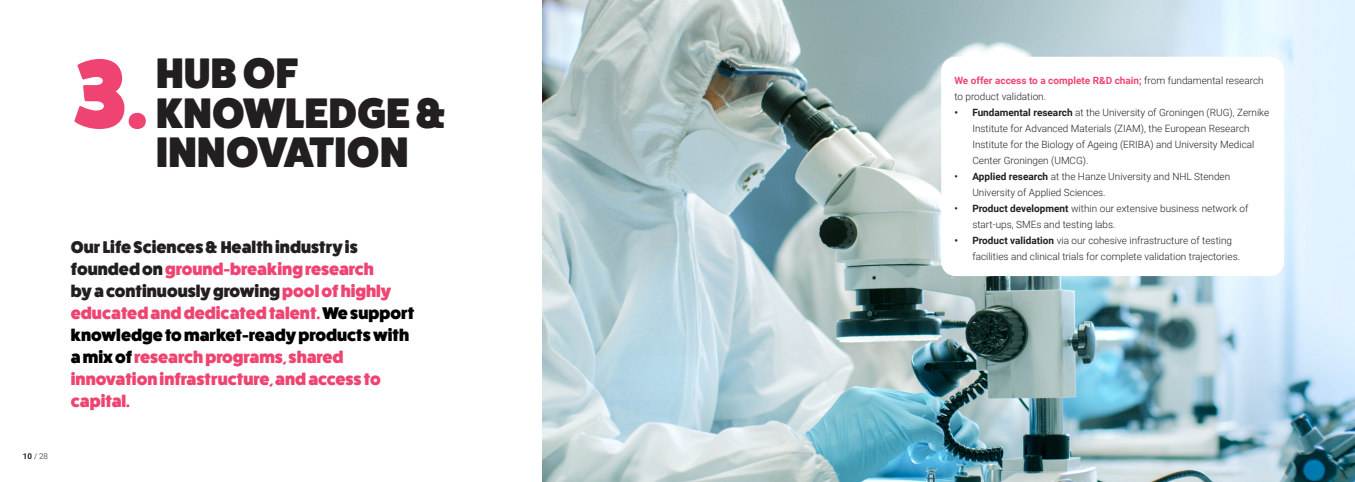
<style>
.page{position:relative;width:1355px;height:482px;background:#fff}
.page>*{position:absolute;margin:0;border:0;box-sizing:border-box;transform-origin:0 0}
.t1{font:800 97.5px "Fat Frank";color:#ef4471}
.t2{font:800 42.9px/39.8px "Fat Frank";letter-spacing:.01em;color:#231f20}
.t3{font:800 17px/22px "Fat Frank";color:#ef4471}
.t4{font:800 17px/22px "Fat Frank";color:#231f20}
.t5{font:300 10px/16px "Roboto";color:#231f20}
.t6{font:300 8px "Roboto";color:#231f20}
.s1{font-weight:700}
.s2{color:#ef4471}
.s3{color:#231f20}
.s4{color:#000}
.s5{font-weight:700;color:#ef4471}
.s6{font-weight:500}
</style>
<div class="page">
<img style="left:542px;top:0;width:813px;height:482px">
<div style="left:941px;top:57px;width:343px;height:219px;background:#fff;border-radius:14px"></div>
<p class="t1" style="left:71px;top:39px;width:79px">3.</p>
<p class="t2" style="left:156px;top:53px;width:294px">HUB OF<br>KNOWLEDGE &amp;<br>INNOVATION</p>
<p class="t6" style="left:23px;top:451px;width:27px"><span class="s1">10</span> / 28</p>
<p class="t4" style="left:71px;top:237px;width:305px">Our Life Sciences &amp; Health industry is founded on <span class="s2">ground-breaking research</span></p>
<p class="t3" style="left:71px;top:281px;width:345px"><span class="s3">by a continuously growing</span> pool of highly educated and dedicated talent. <span class="s4">We support knowledge to market-ready products with a mix of</span> research programs, shared innovation infrastructure, and access to capital.</p>
<p class="t5" style="left:954px;top:72px;width:311px"><span class="s5">We offer access to a complete R&amp;D chain;</span> from fundamental research to product validation.</p>
<p class="t5" style="left:972px;top:104px;width:298px;text-indent:-18px"><span class="s1">• Fundamental research</span> at the University of Groningen (RUG), Zernike Institute for Advanced Materials (ZIAM), the European Research Institute for the Biology of Ageing (ERIBA) and University Medical Center Groningen (UMCG).</p>
<p class="t5" style="left:972px;top:168px;width:259px;text-indent:-18px"><span class="s6">•</span> <span class="s1">Applied research</span> at the Hanze University and NHL Stenden<br>University of Applied Sciences.</p>
<p class="t5" style="left:972px;top:200px;width:277px;text-indent:-18px"><span class="s6">•</span> <span class="s1">Product development</span> within our extensive business network of start-ups, SMEs and testing labs.</p>
<p class="t5" style="left:972px;top:232px;width:269px;text-indent:-18px"><span class="s1">• Product validation</span> via our cohesive infrastructure of testing facilities and clinical trials for complete validation trajectories.</p>
</div>
